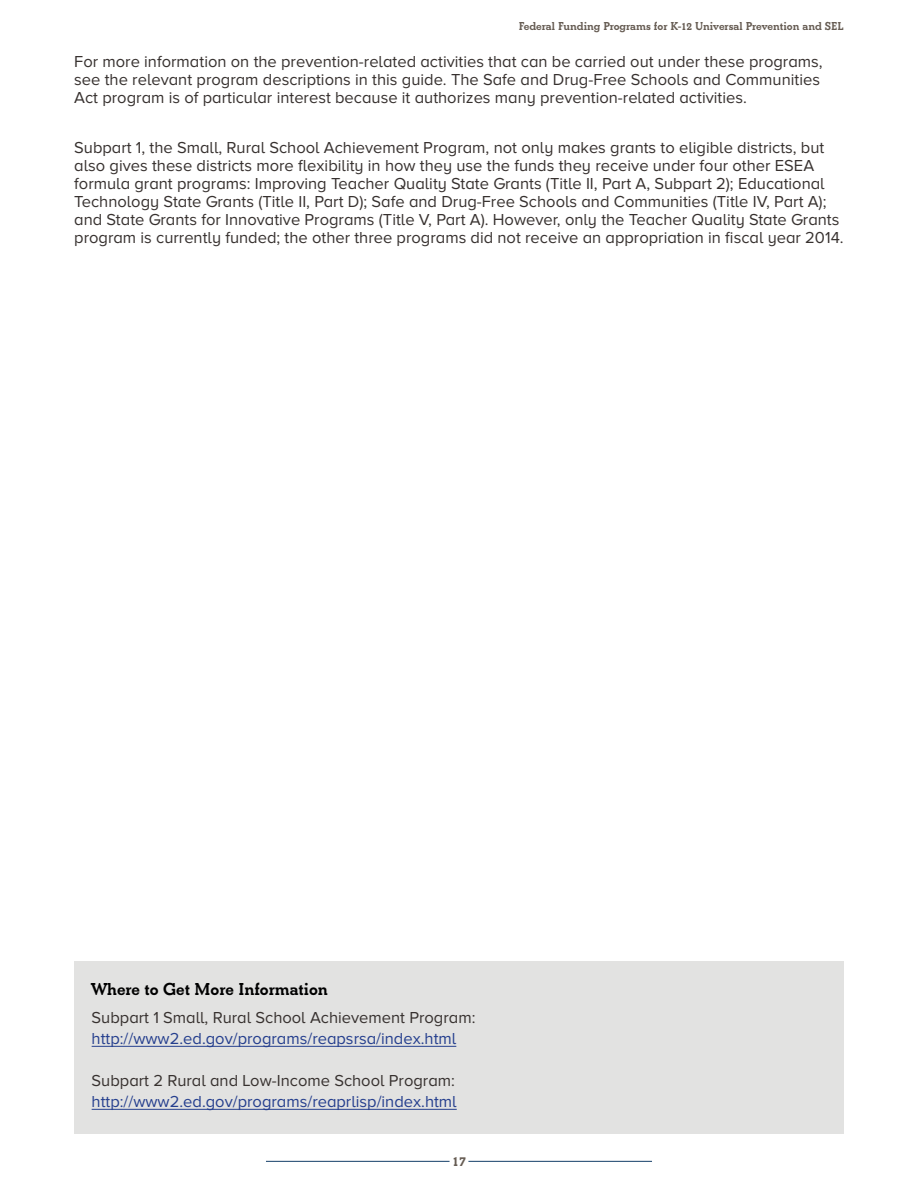
<style>
.page{position:relative;width:918px;height:1188px;background:#fff}
.page>*{position:absolute;margin:0;border:0;box-sizing:border-box;transform-origin:0 0}
.t1{font:700 18px "Beton EF";color:#000}
.t2{font:16.5px/18px "Proxima Nova A";color:#37312f}
.t3{font:16.5px "Proxima Nova A";color:#253f8e}
.t4{font:700 15px "Beton EF";color:#665c53}
.t5{font:700 12px "Beton EF";color:#665c53}
</style>
<div class="page">
<hr style="left:468px;top:1161px;width:184px;height:1px;background:#133e68">
<hr style="left:266px;top:1161px;width:184px;height:1px;background:#133e68">
<div style="left:74px;top:962px;width:770px;height:172px;background:#e2e2e1"></div>
<hr style="left:92px;top:1046px;width:364px;height:1px;background:#253f8e">
<hr style="left:92px;top:1109px;width:365px;height:1px;background:#253f8e">
<p class="t5" style="left:519px;top:19px;width:327px">Federal Funding Programs for K-12 Universal Prevention and SEL</p>
<p class="t2" style="left:74px;top:52px;width:750px">For more information on the prevention-related activities that can be carried out under these programs, see the relevant program descriptions in this guide. The Safe and Drug-Free Schools and Communities<br>Act program is of particular interest because it authorizes many prevention-related activities.</p>
<p class="t2" style="left:74px;top:138px;width:771px">Subpart 1, the Small, Rural School Achievement Program, not only makes grants to eligible districts, but also gives these districts more flexibility in how they use the funds they receive under four other ESEA formula grant programs: Improving Teacher Quality State Grants (Title II, Part A, Subpart 2); Educational Technology State Grants (Title II, Part D); Safe and Drug-Free Schools and Communities (Title IV, Part A); and State Grants for Innovative Programs (Title V, Part A). However, only the Teacher Quality State Grants program is currently funded; the other three programs did not receive an appropriation in fiscal year 2014.</p>
<p class="t1" style="left:92px;top:979px;width:238px">Where to Get More Information</p>
<p class="t2" style="left:92px;top:1008px;width:385px">Subpart 1 Small, Rural School Achievement Program:</p>
<p class="t3" style="left:92px;top:1029px;width:366px">http://www2.ed.gov/programs/reapsrsa/index.html</p>
<p class="t2" style="left:92px;top:1071px;width:365px">Subpart 2 Rural and Low-Income School Program:</p>
<p class="t3" style="left:92px;top:1092px;width:367px">http://www2.ed.gov/programs/reaprlisp/index.html</p>
<p class="t4" style="left:452px;top:1152px;width:15px">17</p>
</div>
